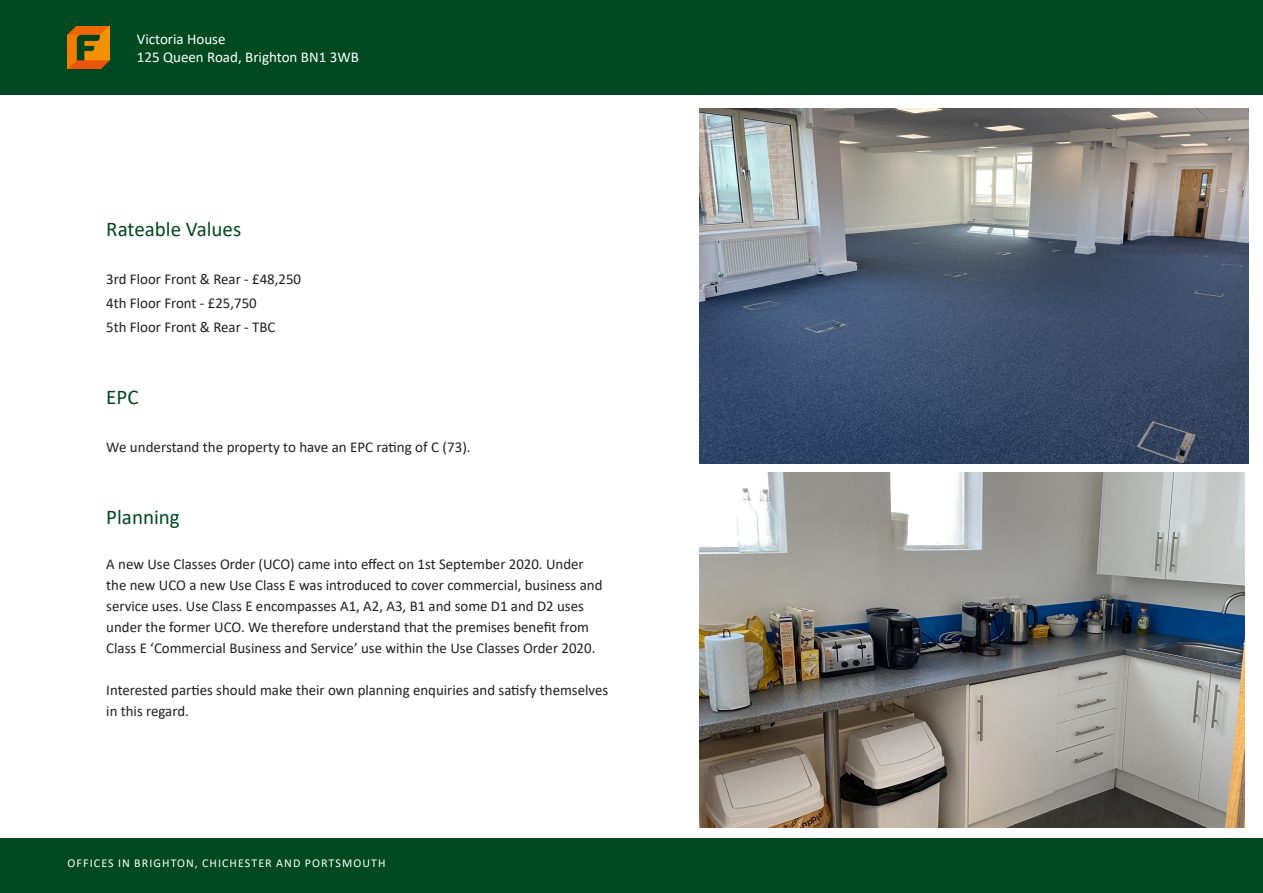
<style>
.page{position:relative;width:1263px;height:893px;background:#fff}
.page>*{position:absolute;margin:0;border:0;box-sizing:border-box;transform-origin:0 0}
.Flude_-_Sub_Header{font:21px "Calibri";color:#004921}
.Flude_-_Standard_Paragraph_Text{font:15px/21px "Calibri";color:#231f20}
.t1{font:15px "Calibri";color:#fff}
.t2{font:15px "Raleway";color:#fff}
.t3{font:600 12px "Raleway";letter-spacing:.05em;color:#fff}
.t4{font:12px "Calibri";letter-spacing:.09em;color:#fff}
</style>
<div class="page">
<div style="left:0;top:838px;width:1263px;height:55px;background:#004921"></div>
<img style="left:699px;top:109px;width:550px;height:354px">
<img style="left:699px;top:473px;width:545px;height:354px">
<div style="left:0;top:0;width:1263px;height:95px;background:#004921"></div>
<img style="left:67px;top:26px;width:43px;height:42px">
<p class="t1" style="left:137px;top:28px;width:90px">Victoria House</p>
<p class="t1" style="left:137px;top:46px;width:223px">125 Queen Road, Brighton BN1 3WB</p>
<p class="t2" style="left:137px;top:48px;width:263px">Secure South East Convenience Store</p>
<p class="Flude_-_Sub_Header" style="left:106px;top:214px;width:136px">Rateable Values</p>
<p class="Flude_-_Standard_Paragraph_Text" style="left:106px;top:268px;width:196px">3rd Floor Front &amp; Rear - £48,250</p>
<p class="Flude_-_Standard_Paragraph_Text" style="left:106px;top:292px;width:152px">4th Floor Front - £25,750</p>
<p class="Flude_-_Standard_Paragraph_Text" style="left:106px;top:316px;width:171px">5th Floor Front &amp; Rear - TBC</p>
<p class="Flude_-_Sub_Header" style="left:106px;top:382px;width:34px">EPC</p>
<p class="Flude_-_Standard_Paragraph_Text" style="left:106px;top:436px;width:366px">We understand the property to have an EPC rating of C (73).</p>
<p class="Flude_-_Sub_Header" style="left:106px;top:502px;width:75px">Planning</p>
<p class="Flude_-_Standard_Paragraph_Text" style="left:106px;top:553px;width:498px">A new Use Classes Order (UCO) came into effect on 1st September 2020. Under the new UCO a new Use Class E was introduced to cover commercial, business and service uses. Use Class E encompasses A1, A2, A3, B1 and some D1 and D2 uses under the former UCO. We therefore understand that the premises benefit from Class E ‘Commercial Business and Service’ use within the Use Classes Order 2020.</p>
<p class="Flude_-_Standard_Paragraph_Text" style="left:106px;top:679px;width:503px">Interested parties should make their own planning enquiries and satisfy themselves in this regard.</p>
<p class="t4" style="left:68px;top:855px;width:319px">OFFICES IN BRIGHTON, CHICHESTER AND PORTSMOUTH</p>
<p class="t3" style="left:67px;top:858px;width:353px">OFFICES IN BRIGHTON, CHICHESTER AND PORTSMOUTH</p>
</div>
